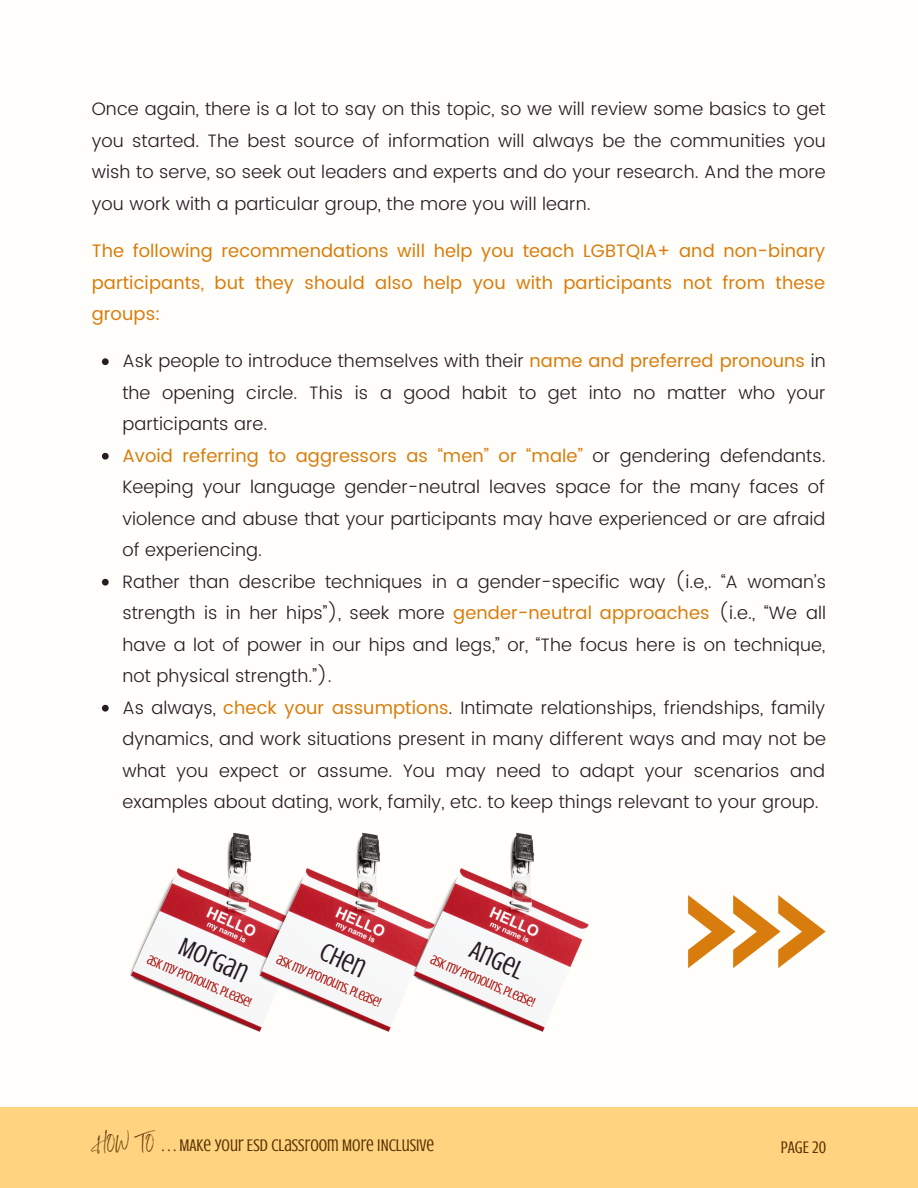
<style>
.page{position:relative;width:918px;height:1188px;background:#fffefa}
.page>*{position:absolute;margin:0;border:0;box-sizing:border-box;transform-origin:0 0}
.t1{font:26.25px "Crushed";color:#281b24}
.t2{font:300 18px/31.5px "Poppins";letter-spacing:.005em;color:#281b24}
.t3{font:18px/31.5px "Poppins";letter-spacing:.005em;color:#d87d0d;text-align:justify}
.t4{font:17.25px "Crushed";color:#593405}
.t5{font:13.5px "Crushed";color:#a90c04}
.s1{font-weight:400;color:#d87d0d}
.s2{font-family:"Sisterhood";font-size:12px}
</style>
<div class="page">
<div style="left:0;top:1107px;width:918px;height:81px;background:#ffd37f"></div>
<svg style="left:102px;top:358px;width:7px;height:7px"></svg>
<svg style="left:102px;top:453px;width:7px;height:7px"></svg>
<svg style="left:102px;top:579px;width:7px;height:7px"></svg>
<svg style="left:102px;top:705px;width:7px;height:7px"></svg>
<svg style="left:688px;top:895px;width:138px;height:73px"></svg>
<img style="left:130px;top:832px;width:129px;height:199px">
<img style="left:259px;top:832px;width:154px;height:199px">
<img style="left:413px;top:832px;width:176px;height:199px">
<p class="t2" style="left:92px;top:93px;width:736px;text-align:justify">Once again, there is a lot to say on this topic, so we will review some basics to get you started. The best source of information will always be the communities you wish to serve, so seek out leaders and experts and do your research. And the more you work with a particular group, the more you will learn.</p>
<p class="t3" style="left:92px;top:235px;width:735px">The following recommendations will help you teach LGBTQIA+ and non-binary participants, but they should also help you with participants not from these groups:</p>
<p class="t2" style="left:122px;top:345px;width:705px">Ask people to introduce themselves with their <span class="s1">name and preferred pronouns</span> in the opening circle. This is a good habit to get into no matter who your participants are.<br><span class="s1">Avoid referring to aggressors as “men” or “male”</span> or gendering defendants.<br>Keeping your language gender-neutral leaves space for the many faces of violence and abuse that your participants may have experienced or are afraid of experiencing.<br>Rather than describe techniques in a gender-specific way (i.e,. “A woman’s strength is in her hips”), seek more <span class="s1">gender-neutral approaches</span> (i.e., “We all have a lot of power in our hips and legs,” or, “The focus here is on technique, not physical strength.”).<br>As always, <span class="s1">check your assumptions</span>. Intimate relationships, friendships, family dynamics, and work situations present in many different ways and may not be what you expect or assume. You may need to adapt your scenarios and examples about dating, work, family, etc. to keep things relevant to your group.</p>
<h1 class="t1" style="left:187px;top:932px;width:74px;rotate:25deg">MORGAN</h1>
<p class="t5" style="left:151px;top:952px;width:114px;rotate:23deg">ASK MY PRONOUNS, PLEASE!</p>
<h1 class="t1" style="left:328px;top:937px;width:48px;rotate:25deg">CHEN</h1>
<p class="t5" style="left:280px;top:952px;width:114px;rotate:23deg">ASK MY PRONOUNS, PLEASE!</p>
<h1 class="t1" style="left:478px;top:935px;width:57px;rotate:25deg">ANGEL</h1>
<p class="t5" style="left:434px;top:952px;width:114px;rotate:23deg">ASK MY PRONOUNS, PLEASE!</p>
<p class="t4" style="left:92px;top:1136px;width:344px"><span class="s2">HOW TO</span> . . . MAKE YOUR ESD CLASSROOM MORE INCLUSIVE</p>
<p class="t4" style="left:781px;top:1138px;width:47px">PAGE 20</p>
</div>
